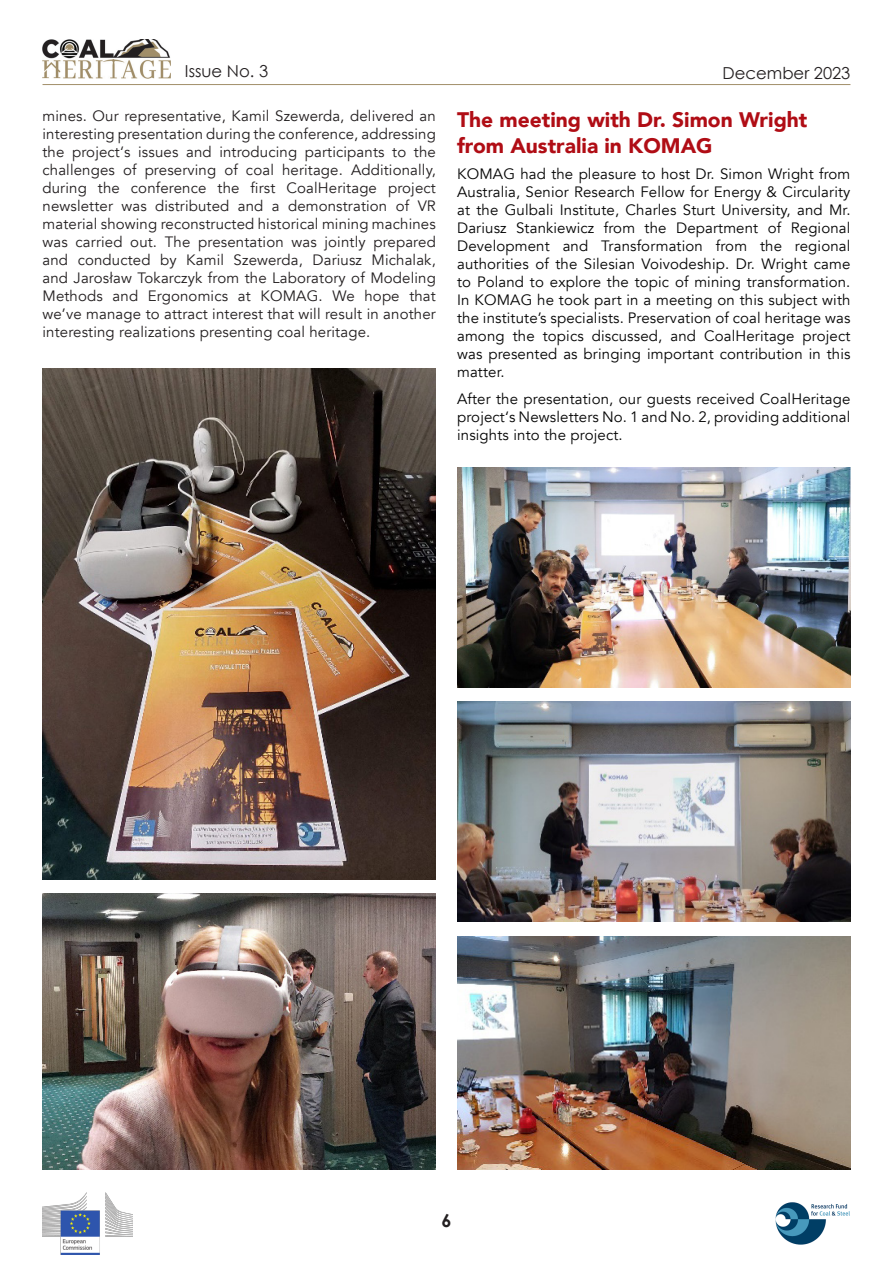
<style>
.page{position:relative;width:893px;height:1263px;background:#fff}
.page>*{position:absolute;margin:0;border:0;box-sizing:border-box;transform-origin:0 0}
.PODNASLOV{font:900 21px/25.2px "Avenir";color:#b00d15}
.t1{font:700 18px "Century Gothic";color:#231f20}
.PODNASLOV-2{font:16.5px "Century Gothic";color:#231f20}
.BODY_10{font:15px/18px "Avenir";letter-spacing:.01em;color:#050505;text-align:justify}
.BODY_10-2{font:15px/18px "Avenir";letter-spacing:.01em;color:#231f20;text-align:justify}
</style>
<div class="page">
<img style="left:43px;top:1192px;width:89px;height:62px">
<img style="left:775px;top:1202px;width:75px;height:43px">
<hr style="left:43px;top:84px;width:807px;height:1px;background:#a18e69">
<img style="left:43px;top:39px;width:128px;height:40px">
<img style="left:43px;top:369px;width:393px;height:510px">
<img style="left:43px;top:893px;width:393px;height:276px">
<img style="left:457px;top:468px;width:393px;height:220px">
<img style="left:457px;top:702px;width:393px;height:220px">
<img style="left:457px;top:936px;width:393px;height:233px">
<p class="PODNASLOV-2" style="left:185px;top:60px;width:85px">Issue No. 3</p>
<p class="PODNASLOV-2" style="left:722px;top:61px;width:129px">December 2023</p>
<p class="BODY_10-2" style="left:43px;top:107px;width:395px">mines. Our representative, Kamil Szewerda, delivered an interesting presentation during the conference, addressing the project‘s issues and introducing participants to the challenges of preserving of coal heritage. Additionally, during the conference the first CoalHeritage project newsletter was distributed and a demonstration of VR material showing reconstructed historical mining machines was carried out. The presentation was jointly prepared and conducted by Kamil Szewerda, Dariusz Michalak, and Jarosław Tokarczyk from the Laboratory of Modeling Methods and Ergonomics at KOMAG. We hope that we’ve manage to attract interest that will result in another interesting realizations presenting coal heritage.</p>
<p class="PODNASLOV" style="left:457px;top:107px;width:352px">The meeting with Dr. Simon Wright from Australia in KOMAG</p>
<p class="BODY_10" style="left:457px;top:165px;width:395px">KOMAG had the pleasure to host Dr. Simon Wright from Australia, Senior Research Fellow for Energy &amp; Circularity at the Gulbali Institute, Charles Sturt University, and Mr.<br>Dariusz Stankiewicz from the Department of Regional Development and Transformation from the regional authorities of the Silesian Voivodeship. Dr. Wright came to Poland to explore the topic of mining transformation.<br>In KOMAG he took part in a meeting on this subject with the institute’s specialists. Preservation of coal heritage was among the topics discussed, and CoalHeritage project was presented as bringing important contribution in this matter.</p>
<p class="BODY_10" style="left:457px;top:390px;width:395px">After the presentation, our guests received CoalHeritage project‘s Newsletters No. 1 and No. 2, providing additional insights into the project.</p>
<p class="t1" style="left:441px;top:1207px;width:12px">6</p>
</div>
